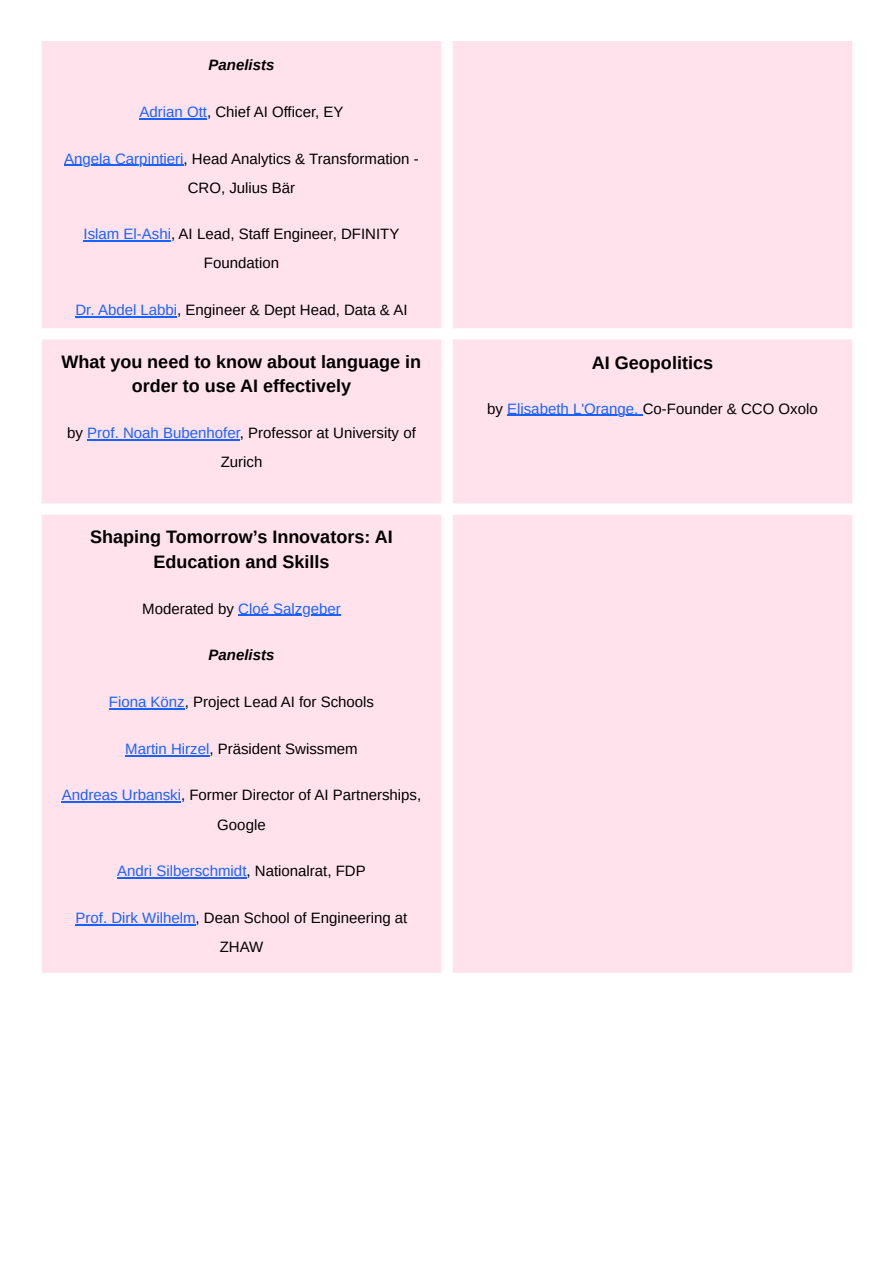
<style>
.page{position:relative;width:894px;height:1263px;background:#fff}
.page>*{position:absolute;margin:0;border:0;box-sizing:border-box;transform-origin:0 0}
.t1{font:700 18px/24.8px "Arimo";color:#000;text-align:center}
.t2{font:15px/29.2px "Arimo";color:#000;text-align:center}
.t3{font:15px "Arimo";color:#1a62ff}
.t4{font:italic 700 15px "Arimo";color:#000}
.s1{color:#1a62ff}
.s2{color:#000}
</style>
<div class="page">
<div style="left:42px;top:42px;width:810px;height:931px;background:#ffe2ec"></div>
<hr style="left:139px;top:119px;width:68px;height:1px;background:#1a62ff">
<hr style="left:64px;top:165px;width:119px;height:1px;background:#1a62ff">
<hr style="left:84px;top:240px;width:87px;height:1px;background:#1a62ff">
<hr style="left:75px;top:317px;width:102px;height:1px;background:#1a62ff">
<hr style="left:87px;top:440px;width:153px;height:1px;background:#1a62ff">
<hr style="left:507px;top:415px;width:135px;height:1px;background:#1a62ff">
<hr style="left:238px;top:615px;width:103px;height:1px;background:#1a62ff">
<hr style="left:109px;top:708px;width:76px;height:1px;background:#1a62ff">
<hr style="left:125px;top:755px;width:84px;height:2px;background:#1a62ff">
<hr style="left:62px;top:802px;width:119px;height:1px;background:#1a62ff">
<hr style="left:117px;top:877px;width:129px;height:1px;background:#1a62ff">
<hr style="left:75px;top:924px;width:120px;height:1px;background:#1a62ff">
<h2 class="t4" style="left:208px;top:57px;width:67px">Panelists</h2>
<p class="t2" style="left:139px;top:98px;width:205px"><span class="s1">Adrian Ott</span>, Chief AI Officer, EY</p>
<p class="t2" style="left:64px;top:144px;width:356px"><span class="s1">Angela Carpintieri</span>, Head Analytics &amp; Transformation -<br>CRO, Julius Bär</p>
<p class="t2" style="left:84px;top:219px;width:317px"><span class="s1">Islam El-Ashi</span>, AI Lead, Staff Engineer, DFINITY<br>Foundation</p>
<p class="t2" style="left:75px;top:296px;width:333px"><span class="s1">Dr. Abdel Labbi</span>, Engineer &amp; Dept Head, Data &amp; AI</p>
<h1 class="t1" style="left:61px;top:349px;width:361px">What you need to know about language in order to use AI effectively</h1>
<p class="t2" style="left:67px;top:419px;width:350px;line-height:28.2px">by <span class="s1">Prof. Noah Bubenhofer</span>, Professor at University of<br>Zurich</p>
<h1 class="t1" style="left:90px;top:524px;width:304px">Shaping Tomorrow’s Innovators: AI<br>Education and Skills</h1>
<p class="t3" style="left:142px;top:600px;width:200px"><span class="s2">Moderated by</span> Cloé Salzgeber</p>
<h2 class="t4" style="left:208px;top:646px;width:67px">Panelists</h2>
<p class="t2" style="left:109px;top:687px;width:267px"><span class="s1">Fiona Könz</span>, Project Lead AI for Schools</p>
<p class="t2" style="left:125px;top:734px;width:234px"><span class="s1">Martin Hirzel</span>, Präsident Swissmem</p>
<p class="t2" style="left:62px;top:781px;width:361px"><span class="s1">Andreas Urbanski</span>, Former Director of AI Partnerships,<br>Google</p>
<p class="t3" style="left:117px;top:862px;width:250px">Andri Silberschmidt<span class="s2">, Nationalrat, FDP</span></p>
<p class="t2" style="left:75px;top:903px;width:333px"><span class="s1">Prof. Dirk Wilhelm</span>, Dean School of Engineering at<br>ZHAW</p>
<h1 class="t1" style="left:591px;top:350px;width:123px">AI Geopolitics</h1>
<p class="t2" style="left:487px;top:394px;width:332px">by <span class="s1">Elisabeth L'Orange,</span> Co-Founder &amp; CCO Oxolo</p>
</div>
